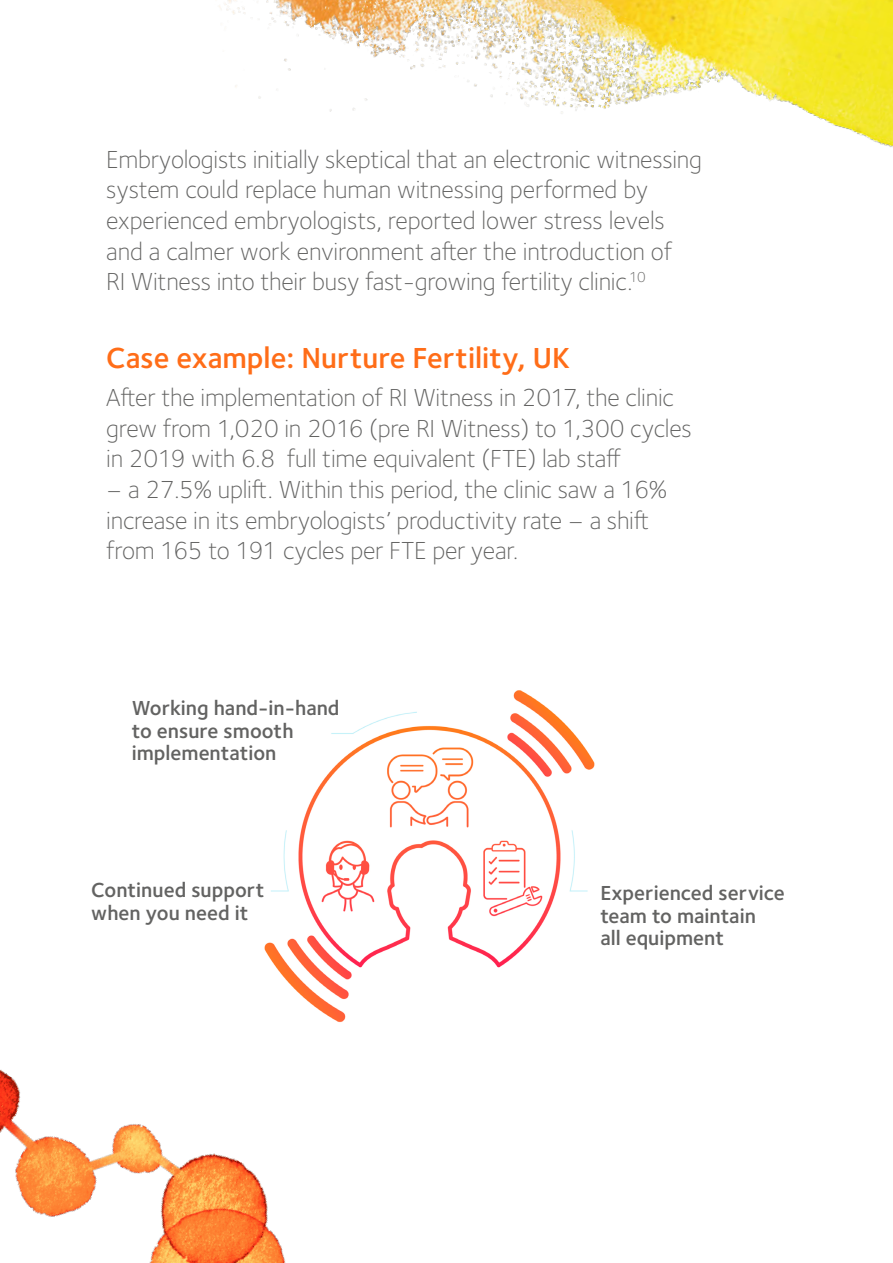
<style>
.page{position:relative;width:893px;height:1263px;background:#fff}
.page>*{position:absolute;margin:0;border:0;box-sizing:border-box;transform-origin:0 0}
.t1{font:600 30px "Foundry Sterling";color:#ff6d18}
.t2{font:300 25.5px/30.6px "Foundry Sterling";letter-spacing:-.01em;color:#636362}
.t3{font:600 21px/22.5px "Foundry Sterling";color:#636362}
</style>
<div class="page">
<img style="left:219px;top:0;width:674px;height:147px">
<img style="left:264px;top:690px;width:331px;height:333px">
<img style="left:0;top:1069px;width:286px;height:194px">
<p class="t2" style="left:106px;top:144px;width:597px">Embryologists initially skeptical that an electronic witnessing system could replace human witnessing performed by experienced embryologists, reported lower stress levels and a calmer work environment after the introduction of<br>RI Witness into their busy fast-growing fertility clinic.<sup>10</sup></p>
<p class="t1" style="left:106px;top:340px;width:465px">Case example: Nurture Fertility, UK</p>
<p class="t2" style="left:106px;top:382px;width:587px">After the implementation of RI Witness in 2017, the clinic grew from 1,020 in 2016 (pre RI Witness) to 1,300 cycles in 2019 with 6.8 full time equivalent (FTE) lab staff</p>
<p class="t2" style="left:106px;top:474px;width:562px">– a 27.5% uplift. Within this period, the clinic saw a 16% increase in its embryologists’ productivity rate – a shift from 165 to 191 cycles per FTE per year.</p>
<p class="t3" style="left:132px;top:698px;width:209px">Working hand-in-hand to ensure smooth implementation</p>
<p class="t3" style="left:91px;top:879px;width:175px">Continued support when you need it</p>
<p class="t3" style="left:600px;top:882px;width:186px">Experienced service team to maintain<br>all equipment</p>
</div>
